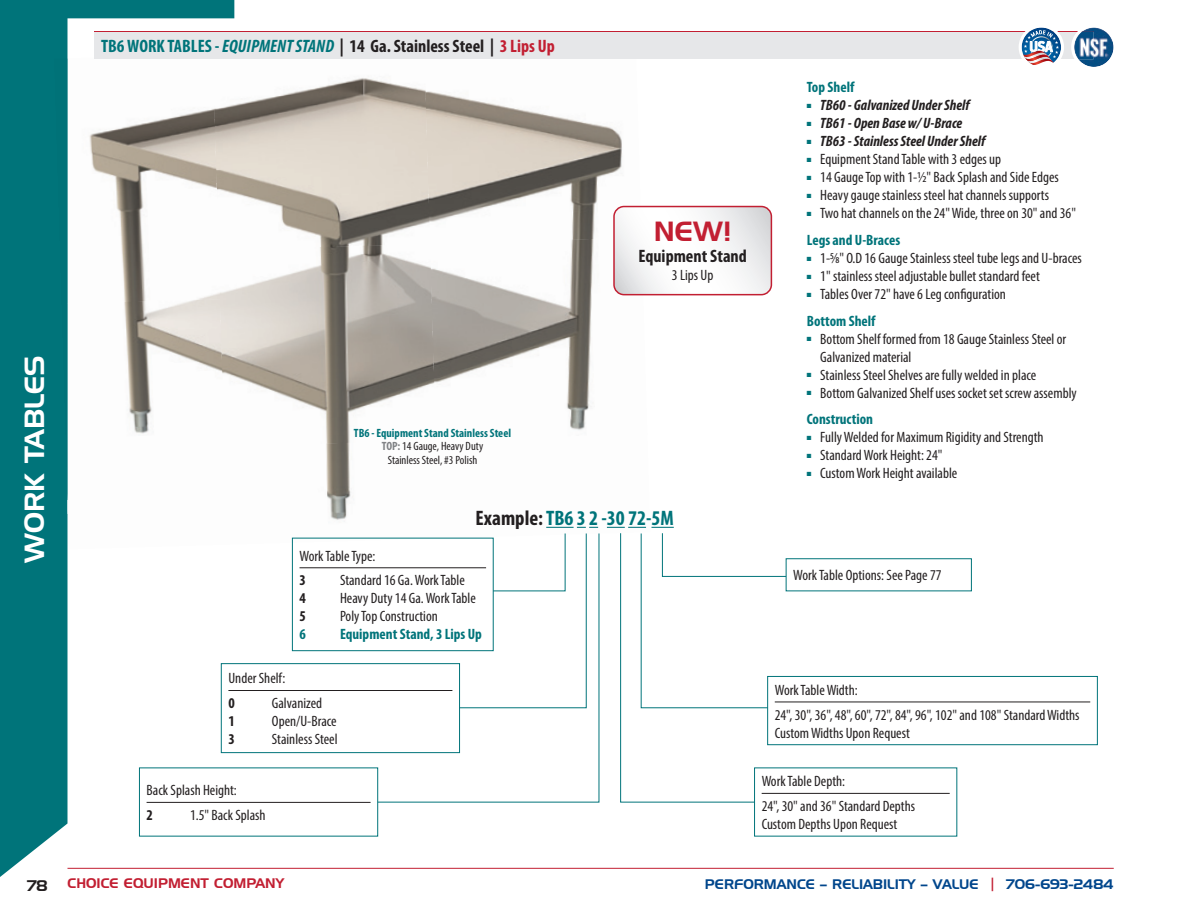
<style>
.page{position:relative;width:1188px;height:918px;background:#fff}
.page>*{position:absolute;margin:0;border:0;box-sizing:border-box;transform-origin:0 0}
.t1{font:27px "Handel Gothic BT";color:#fff}
.t2{font:27px "Handel Gothic BT";color:#c21f32}
.t3{font:700 condensed 21px "Myriad Pro";color:#00747a}
.t4{font:700 condensed 18px "Myriad Pro";color:#231f20}
.t5{font:condensed 15px/18px "Myriad Pro";color:#231f20}
.t6{font:italic 700 condensed 15px/18px "Myriad Pro";color:#231f20}
.t7{font:700 condensed 15px "Myriad Pro";color:#00747a}
.t8{font:700 condensed 15px "Myriad Pro";color:#231f20}
.t9{font:15px "Handel Gothic BT";color:#231f20}
.t10{font:13.5px "Handel Gothic BT";color:#01468c}
.t11{font:13.5px "Handel Gothic BT";color:#c21f32}
.t12{font:condensed 12px/13.5px "Myriad Pro";color:#231f20;text-align:center}
.s1{color:#00747a}
.s2{font-style:italic;color:#00747a}
.s3{color:#c21f32}
.s4{font-weight:700;color:#00747a}
.s5{font-weight:700;color:#808285}
.s6{color:#231f20}
</style>
<div class="page">
<hr style="left:68px;top:868px;width:1046px;height:1px;background:#c21f32">
<svg style="left:0;top:0;width:234px;height:877px;fill:#00747a"></svg>
<img style="left:430px;top:91px;width:211px;height:146px">
<img style="left:220px;top:59px;width:210px;height:185px">
<img style="left:68px;top:58px;width:152px;height:241px">
<img style="left:436px;top:237px;width:211px;height:193px">
<img style="left:218px;top:244px;width:218px;height:190px">
<img style="left:68px;top:299px;width:159px;height:250px">
<img style="left:224px;top:434px;width:422px;height:111px">
<img style="left:54px;top:58px;width:14px;height:452px">
<div style="left:94px;top:31px;width:1000px;height:28px;background:#e6e7e9"></div>
<hr style="left:94px;top:31px;width:1000px;height:1px;background:#c21f32">
<img style="left:1075px;top:32px;width:7px;height:27px">
<svg style="left:1082px;top:28px;width:12px;height:4px"></svg>
<div style="left:1071px;top:24px;width:46px;height:46px;border:3px solid #fff;border-radius:50%"></div>
<svg style="left:1023px;top:28px;width:37px;height:37px"></svg>
<div style="left:1019px;top:24px;width:45px;height:46px;border:3px solid #fff;border-radius:50%"></div>
<div style="left:221px;top:664px;width:239px;height:89px;background:#fff"></div>
<hr style="left:228px;top:690px;width:224px;height:1px;background:#231f20">
<div style="left:221px;top:663px;width:239px;height:90px;border:1px solid #00747a"></div>
<div style="left:139px;top:768px;width:239px;height:68px;background:#fff"></div>
<hr style="left:147px;top:802px;width:224px;height:1px;background:#231f20">
<hr style="left:762px;top:793px;width:188px;height:1px;background:#231f20">
<hr style="left:775px;top:702px;width:315px;height:1px;background:#231f20">
<div style="left:767px;top:676px;width:331px;height:69px;border:1px solid #00747a"></div>
<div style="left:786px;top:558px;width:186px;height:33px;border:1px solid #00747a"></div>
<svg style="left:292px;top:527px;width:306px;height:138px"></svg>
<svg style="left:377px;top:533px;width:223px;height:270px"></svg>
<svg style="left:607px;top:527px;width:180px;height:276px"></svg>
<svg style="left:614px;top:207px;width:157px;height:88px"></svg>
<div style="left:613px;top:206px;width:159px;height:89px;border:2px solid #c21f32;border-radius:10px"></div>
<h1 class="t1" style="left:18px;top:563px;width:209px;rotate:-90deg">WORK TABLES</h1>
<p class="t9" style="left:27px;top:877px;width:22px">78</p>
<p class="t4" style="left:101px;top:36px;width:455px"><span class="s1">TB6 WORK TABLES -</span> <span class="s2">EQUIPMENT STAND</span> | 14 Ga. Stainless Steel | <span class="s3">3 Lips Up</span></p>
<p class="t12" style="left:354px;top:426px;width:159px"><span class="s4">TB6 - Equipment Stand Stainless Steel<br></span><span class="s5">TOP:</span> 14 Gauge, Heavy Duty<br>Stainless Steel, #3 Polish</p>
<h1 class="t2" style="left:654px;top:215px;width:79px">NEW!</h1>
<p class="t4" style="left:639px;top:246px;width:110px">Equipment Stand</p>
<p class="t5" style="left:672px;top:266px;width:43px">3 Lips Up</p>
<h2 class="t3" style="left:476px;top:507px;width:200px"><span class="s6">Example:</span> TB6 3 2 -30 72-5M</h2>
<p class="t5" style="left:300px;top:547px;width:77px">Work Table Type:</p>
<p class="t8" style="left:300px;top:572px;width:8px">3</p>
<p class="t5" style="left:340px;top:571px;width:126px">Standard 16 Ga. Work Table</p>
<p class="t8" style="left:300px;top:590px;width:8px">4</p>
<p class="t5" style="left:340px;top:589px;width:137px">Heavy Duty 14 Ga. Work Table</p>
<p class="t8" style="left:300px;top:608px;width:8px">5</p>
<p class="t5" style="left:340px;top:607px;width:99px">Poly Top Construction</p>
<p class="t7" style="left:300px;top:626px;width:8px">6</p>
<p class="t7" style="left:340px;top:626px;width:143px">Equipment Stand, 3 Lips Up</p>
<p class="t5" style="left:228px;top:669px;width:59px">Under Shelf:</p>
<p class="t8" style="left:228px;top:695px;width:8px">0</p>
<p class="t5" style="left:272px;top:694px;width:52px">Galvanized</p>
<p class="t8" style="left:228px;top:713px;width:8px">1</p>
<p class="t5" style="left:272px;top:712px;width:66px">Open/U-Brace</p>
<p class="t8" style="left:228px;top:731px;width:8px">3</p>
<p class="t5" style="left:272px;top:730px;width:67px">Stainless Steel</p>
<p class="t5" style="left:147px;top:781px;width:92px">Back Splash Height:</p>
<p class="t8" style="left:147px;top:807px;width:8px">2</p>
<p class="t5" style="left:190px;top:806px;width:77px">1.5" Back Splash</p>
<p class="t7" style="left:807px;top:79px;width:49px">Top Shelf</p>
<p class="t6" style="left:820px;top:97px;width:167px">TB60 - Galvanized Under Shelf<br>TB61 - Open Base w/ U-Brace<br>TB63 - Stainless Steel Under Shelf</p>
<p class="t5" style="left:820px;top:150px;width:257px">Equipment Stand Table with 3 edges up<br>14 Gauge Top with 1-1/2" Back Splash and Side Edges Heavy gauge stainless steel hat channels supports<br>Two hat channels on the 24" Wide, three on 30" and 36"</p>
<p class="t7" style="left:807px;top:232px;width:95px">Legs and U-Braces</p>
<p class="t5" style="left:820px;top:249px;width:263px">1-5/8" O.D 16 Gauge Stainless steel tube legs and U-braces<br>1" stainless steel adjustable bullet standard feet<br>Tables Over 72" have 6 Leg configuration</p>
<p class="t7" style="left:807px;top:312px;width:70px">Bottom Shelf</p>
<p class="t5" style="left:820px;top:329px;width:258px">Bottom Shelf formed from 18 Gauge Stainless Steel or Galvanized material<br>Stainless Steel Shelves are fully welded in place<br>Bottom Galvanized Shelf uses socket set screw assembly</p>
<p class="t7" style="left:807px;top:411px;width:68px">Construction</p>
<p class="t5" style="left:820px;top:428px;width:225px">Fully Welded for Maximum Rigidity and Strength<br>Standard Work Height: 24"<br>Custom Work Height available</p>
<p class="t5" style="left:793px;top:566px;width:150px">Work Table Options: See Page 77</p>
<p class="t5" style="left:775px;top:677px;width:306px;line-height:24.8px">Work Table Width:<br>24", 30", 36", 48", 60", 72", 84", 96", 102" and 108" Standard Widths</p>
<p class="t5" style="left:775px;top:723px;width:137px">Custom Widths Upon Request</p>
<p class="t5" style="left:762px;top:769px;width:155px;line-height:24.8px">Work Table Depth:<br>24", 30" and 36" Standard Depths</p>
<p class="t5" style="left:762px;top:815px;width:137px">Custom Depths Upon Request</p>
<p class="t11" style="left:67px;top:875px;width:218px">CHOICE EQUIPMENT COMPANY</p>
<p class="t10" style="left:705px;top:876px;width:410px">PERFORMANCE – RELIABILITY – VALUE <span class="s3">|</span> 706-693-2484</p>
</div>
